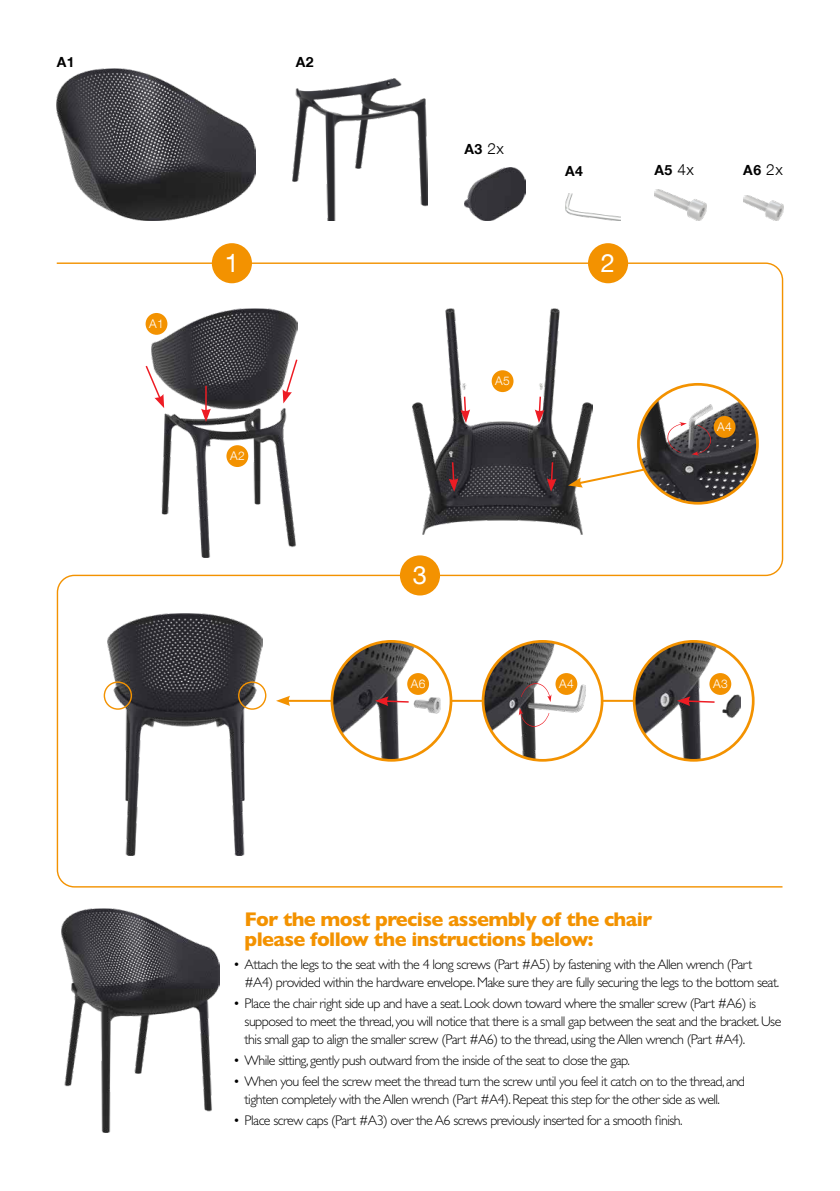
<style>
.page{position:relative;width:840px;height:1191px;background:#fff}
.page>*{position:absolute;margin:0;border:0;box-sizing:border-box;transform-origin:0 0}
.t1{font:25.4px "Helvetica Neue LT Pro";color:#fff}
.t2{font:700 20px/20px "Gill Sans";letter-spacing:-.03em;color:#f39200}
.t3{font:300 14px/18px "Gill Sans";letter-spacing:-.04em;color:#000}
.t4{font:700 14px "Helvetica Neue LT Pro";letter-spacing:.04em;color:#000}
.t5{font:300 12px "Helvetica Neue LT Pro";letter-spacing:.04em;color:#fff}
.s1{font-weight:300;font-size:15.4px}
</style>
<div class="page">
<svg style="left:56px;top:262px;width:727px;height:626px"></svg>
<div style="left:399px;top:555px;width:41px;height:40px;background:#f39200;border-radius:50%"></div>
<div style="left:212px;top:243px;width:40px;height:40px;background:#f39200;border-radius:50%"></div>
<div style="left:587px;top:243px;width:40px;height:40px;background:#f39200;border-radius:50%"></div>
<svg style="left:282px;top:358px;width:16px;height:45px"></svg>
<svg style="left:375px;top:696px;width:35px;height:10px"></svg>
<svg style="left:676px;top:696px;width:39px;height:10px"></svg>
<svg style="left:144px;top:364px;width:20px;height:44px"></svg>
<svg style="left:534px;top:395px;width:10px;height:28px"></svg>
<svg style="left:460px;top:395px;width:10px;height:28px"></svg>
<svg style="left:546px;top:461px;width:10px;height:30px"></svg>
<svg style="left:448px;top:461px;width:10px;height:30px"></svg>
<hr style="left:205px;top:386px;width:2px;height:26px;background:#ed1c24">
<svg style="left:201px;top:409px;width:10px;height:13px"></svg>
<svg style="left:567px;top:467px;width:79px;height:20px"></svg>
<hr style="left:287px;top:700px;width:45px;height:2px;background:#f39200">
<svg style="left:276px;top:695px;width:14px;height:11px"></svg>
<hr style="left:450px;top:700px;width:33px;height:2px;background:#f39200">
<hr style="left:601px;top:700px;width:33px;height:2px;background:#f39200">
<div style="left:145px;top:313px;width:22px;height:22px;background:#f39200;border-radius:50%"></div>
<div style="left:226px;top:445px;width:22px;height:22px;background:#f39200;border-radius:50%"></div>
<div style="left:491px;top:370px;width:22px;height:22px;background:#f39200;border-radius:50%"></div>
<img style="left:565px;top:193px;width:55px;height:27px">
<img style="left:654px;top:190px;width:51px;height:30px">
<img style="left:743px;top:195px;width:39px;height:25px">
<img style="left:57px;top:68px;width:198px;height:152px">
<img style="left:292px;top:78px;width:135px;height:142px">
<img style="left:464px;top:167px;width:61px;height:53px">
<div style="left:238px;top:681px;width:28px;height:29px;border:1px solid #f39200;border-radius:50%"></div>
<div style="left:104px;top:681px;width:28px;height:29px;border:1px solid #f39200;border-radius:50%"></div>
<img style="left:61px;top:908px;width:158px;height:224px">
<p class="t4" style="left:57px;top:53px;width:19px">A1</p>
<p class="t4" style="left:295px;top:53px;width:19px">A2</p>
<p class="t4" style="left:464px;top:141px;width:41px">A3 <span class="s1">2x</span></p>
<p class="t4" style="left:564px;top:162px;width:19px">A4</p>
<p class="t4" style="left:654px;top:161px;width:41px">A5 <span class="s1">4x</span></p>
<p class="t4" style="left:742px;top:161px;width:41px">A6 <span class="s1">2x</span></p>
<p class="t5" style="left:149px;top:316px;width:16px">A1</p>
<h1 class="t1" style="left:225px;top:247px;width:16px">1</h1>
<h1 class="t1" style="left:600px;top:247px;width:16px">2</h1>
<p class="t5" style="left:230px;top:449px;width:16px">A2</p>
<p class="t5" style="left:495px;top:374px;width:16px">A5</p>
<h1 class="t1" style="left:412px;top:559px;width:16px">3</h1>
<p class="t5" style="left:716px;top:419px;width:16px">A4</p>
<p class="t5" style="left:410px;top:676px;width:16px">A6</p>
<p class="t5" style="left:558px;top:676px;width:16px">A4</p>
<p class="t5" style="left:712px;top:676px;width:16px">A3</p>
<h2 class="t2" style="left:244px;top:908px;width:409px">For the most precise assembly of the chair please follow the instructions below:</h2>
<p class="t3" style="left:244px;top:955px;width:536px;text-indent:-11px">• Attach the legs to the seat with the 4 long screws (Part #A5) by fastening with the Allen wrench (Part #A4) provided within the hardware envelope. Make sure they are fully securing the legs to the bottom seat.</p>
<p class="t3" style="left:244px;top:994px;width:538px;text-indent:-11px">• Place the chair right side up and have a seat. Look down toward where the smaller screw (Part #A6) is supposed to meet the thread, you will notice that there is a small gap between the seat and the bracket. Use this small gap to align the smaller screw (Part #A6) to the thread, using the Allen wrench (Part #A4).</p>
<p class="t3" style="left:233px;top:1051px;width:398px">• While sitting, gently push outward from the inside of the seat to close the gap.</p>
<p class="t3" style="left:244px;top:1072px;width:501px;text-indent:-11px">• When you feel the screw meet the thread turn the screw until you feel it catch on to the thread, and tighten completely with the Allen wrench (Part #A4). Repeat this step for the other side as well.</p>
<p class="t3" style="left:233px;top:1111px;width:450px">• Place screw caps (Part #A3) over the A6 screws previously inserted for a smooth finish.</p>
</div>
